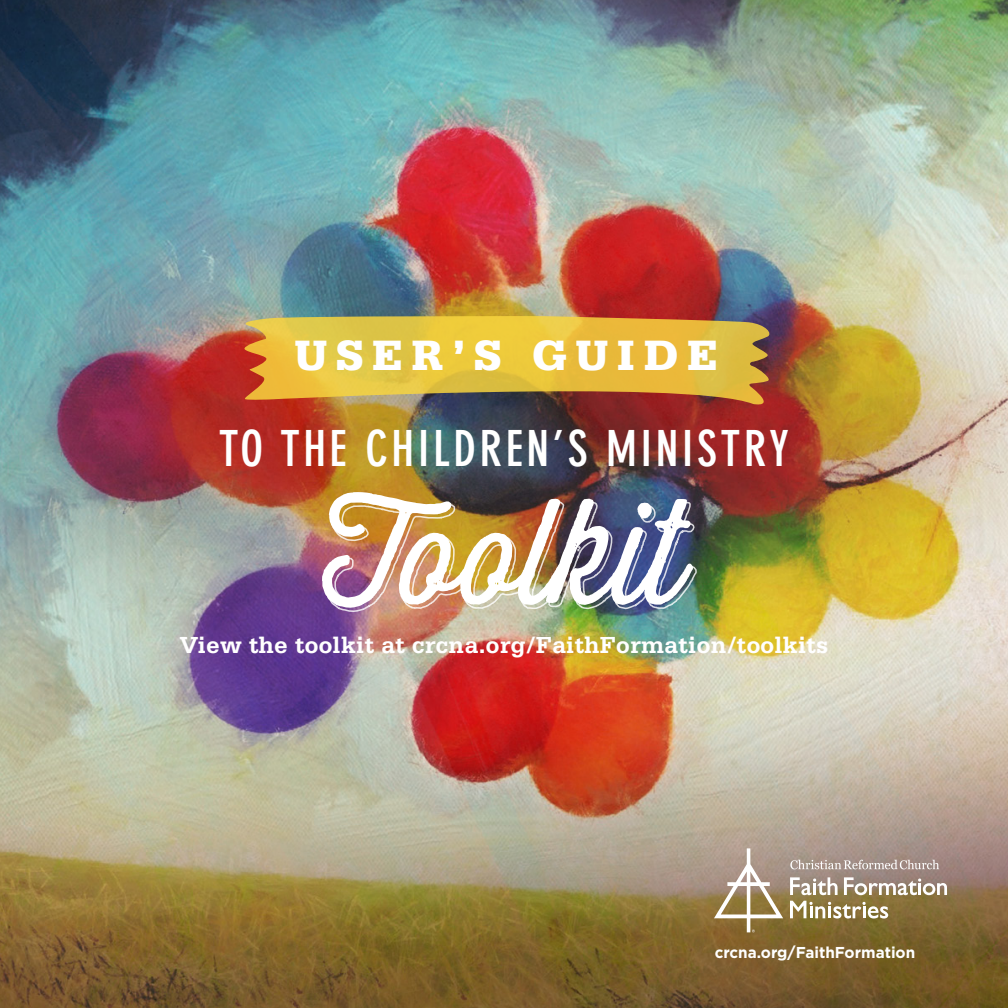
<style>
.page{position:relative;width:1008px;height:1008px;background:#fff}
.page>*{position:absolute;margin:0;border:0;box-sizing:border-box;transform-origin:0 0}
.t1{font:144.38px "Thirsty Rough Lt";color:#fff;scale:.91 1}
.t2{font:700 condensed 49px "DIN Neuzeit Grotesk LT";letter-spacing:.07em;color:#fff}
.t3{font:900 44.8px "Serifa LT";letter-spacing:.2em;color:#fff}
.t4{font:700 24.5px "Serifa LT";letter-spacing:.01em;color:#fff}
.Bodytext{font:700 15.75px "Gotham";color:#fff}
.s1{font-size:131.25px}
</style>
<div class="page">
<img style="left:0;top:0;width:1008px;height:1008px">
<svg style="left:242px;top:316px;width:530px;height:93px;background:#d1a63e"></svg>
<img style="left:324px;top:494px;width:374px;height:119px">
<svg style="left:790px;top:877px;width:48px;height:18px"></svg>
<svg style="left:844px;top:877px;width:103px;height:18px"></svg>
<svg style="left:790px;top:901px;width:98px;height:18px"></svg>
<svg style="left:790px;top:860px;width:149px;height:9px"></svg>
<svg style="left:714px;top:848px;width:69px;height:84px"></svg>
<p class="t3" style="left:295px;top:329px;width:424px">USER’S GUIDE</p>
<p class="t2" style="left:219px;top:420px;width:572px">TO THE CHILDREN’S MINISTRY</p>
<p class="t1" style="left:322px;top:449px;width:401px"><span class="s1">Too</span>lkit</p>
<p class="t4" style="left:179px;top:631px;width:651px">View the toolkit at crcna.org/FaithFormation/toolkits</p>
<p class="Bodytext" style="left:715px;top:942px;width:202px">crcna.org/FaithFormation</p>
</div>
